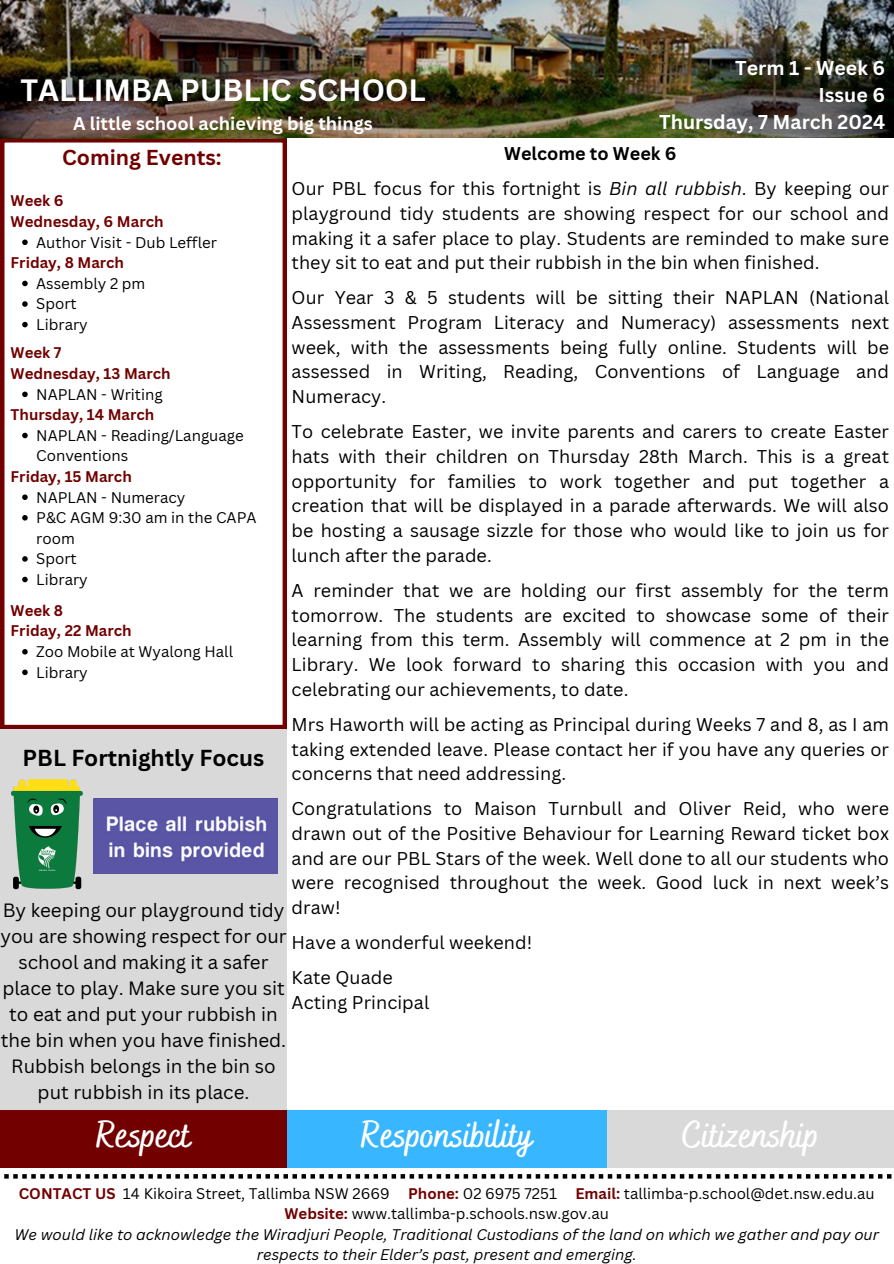
<style>
.page{position:relative;width:894px;height:1264px;background:#fff}
.page>*{position:absolute;margin:0;border:0;box-sizing:border-box;transform-origin:0 0}
.t1{font:700 37.5px "Bakerie Smooth";color:#fff}
.t2{font:700 30px "Canva Sans";color:#fff}
.t3{font:700 22.5px "Canva Sans";color:#000}
.t4{font:700 21px "Canva Sans";color:#720000}
.t5{font:700 19.5px/27px "Canva Sans";color:#fff;text-align:right}
.t6{font:18.75px/25.8px "Canva Sans";color:#000;text-align:center}
.t7{font:18px/24.8px "Canva Sans";letter-spacing:.005em;color:#000;text-align:justify}
.t8{font:700 18px "Canva Sans";color:#fff}
.t9{font:700 18px "Canva Sans";color:#000}
.t10{font:15px/20.5px "Canva Sans";color:#000}
.t11{font:italic 15px/20.2px "Canva Sans";color:#000;text-align:center}
.t12{font:700 15px/20.5px "Canva Sans";color:#720000}
.s1{font-style:italic}
.s2{font-weight:700;color:#720000}
</style>
<div class="page">
<svg style="left:4px;top:1174px;width:888px;height:4px"></svg>
<svg style="left:0;top:138px;width:287px;height:591px"></svg>
<div style="left:0;top:1109px;width:287px;height:58px;background:#720000"></div>
<div style="left:287px;top:1109px;width:320px;height:58px;background:#38b6ff"></div>
<div style="left:607px;top:1109px;width:286px;height:58px;background:#d9d9d9"></div>
<img style="left:0;top:0;width:893px;height:138px">
<div style="left:0;top:729px;width:287px;height:380px;background:#d9d9d9"></div>
<img style="left:94px;top:798px;width:183px;height:75px">
<img style="left:11px;top:779px;width:72px;height:111px">
<svg style="left:22px;top:239px;width:6px;height:6px"></svg>
<svg style="left:22px;top:281px;width:6px;height:5px"></svg>
<svg style="left:22px;top:301px;width:6px;height:6px"></svg>
<svg style="left:22px;top:322px;width:6px;height:5px"></svg>
<svg style="left:22px;top:391px;width:6px;height:6px"></svg>
<svg style="left:22px;top:433px;width:6px;height:5px"></svg>
<svg style="left:22px;top:494px;width:6px;height:6px"></svg>
<svg style="left:22px;top:515px;width:6px;height:5px"></svg>
<svg style="left:22px;top:556px;width:6px;height:5px"></svg>
<svg style="left:22px;top:576px;width:6px;height:6px"></svg>
<svg style="left:22px;top:649px;width:6px;height:5px"></svg>
<svg style="left:22px;top:669px;width:6px;height:6px"></svg>
<h1 class="t2" style="left:20px;top:69px;width:407px">TALLIMBA PUBLIC SCHOOL</h1>
<h1 class="t8" style="left:73px;top:111px;width:301px">A little school achieving big things</h1>
<p class="t5" style="left:659px;top:54px;width:227px">Term 1 - Week 6<br>Issue 6<br>Thursday, 7 March 2024</p>
<h3 class="t9" style="left:504px;top:141px;width:174px">Welcome to Week 6</h3>
<p class="t7" style="left:291px;top:176px;width:598px">Our PBL focus for this fortnight is <span class="s1">Bin all rubbish</span>. By keeping our playground tidy students are showing respect for our school and making it a safer place to play. Students are reminded to make sure they sit to eat and put their rubbish in the bin when finished.</p>
<h2 class="t7" style="left:291px;top:285px;width:598px">Our Year 3 &amp; 5 students will be sitting their NAPLAN (National Assessment Program Literacy and Numeracy) assessments next week, with the assessments being fully online. Students will be assessed in Writing, Reading, Conventions of Language and Numeracy.</h2>
<h5 class="t7" style="left:291px;top:419px;width:598px">To celebrate Easter, we invite parents and carers to create Easter hats with their children on Thursday 28th March. This is a great opportunity for families to work together and put together a creation that will be displayed in a parade afterwards. We will also be hosting a sausage sizzle for those who would like to join us for lunch after the parade.</h5>
<p class="t7" style="left:291px;top:577px;width:598px">A reminder that we are holding our first assembly for the term tomorrow. The students are excited to showcase some of their learning from this term. Assembly will commence at 2 pm in the Library. We look forward to sharing this occasion with you and celebrating our achievements, to date.</p>
<h5 class="t7" style="left:291px;top:711px;width:598px">Mrs Haworth will be acting as Principal during Weeks 7 and 8, as I am taking extended leave. Please contact her if you have any queries or concerns that need addressing.</h5>
<p class="t7" style="left:291px;top:795px;width:598px">Congratulations to Maison Turnbull and Oliver Reid, who were drawn out of the Positive Behaviour for Learning Reward ticket box and are our PBL Stars of the week. Well done to all our students who were recognised throughout the week. Good luck in next week’s draw!</p>
<p class="t7" style="left:291px;top:929px;width:242px">Have a wonderful weekend!</p>
<p class="t7" style="left:291px;top:964px;width:139px">Kate Quade<br>Acting Principal</p>
<p class="t4" style="left:62px;top:143px;width:161px">Coming Events:</p>
<p class="t12" style="left:11px;top:190px;width:154px">Week 6<br>Wednesday, 6 March</p>
<p class="t10" style="left:36px;top:231px;width:182px">Author Visit - Dub Leffler</p>
<p class="t12" style="left:11px;top:252px;width:115px">Friday, 8 March</p>
<h5 class="t10" style="left:36px;top:272px;width:111px">Assembly 2 pm</h5>
<p class="t10" style="left:36px;top:293px;width:42px">Sport</p>
<p class="t10" style="left:36px;top:314px;width:53px">Library</p>
<h3 class="t12" style="left:11px;top:342px;width:161px">Week 7<br>Wednesday, 13 March</h3>
<h4 class="t10" style="left:36px;top:383px;width:128px">NAPLAN - Writing</h4>
<h4 class="t12" style="left:11px;top:404px;width:145px">Thursday, 14 March</h4>
<h4 class="t10" style="left:36px;top:424px;width:209px">NAPLAN - Reading/Language<br>Conventions</h4>
<h4 class="t12" style="left:11px;top:466px;width:123px">Friday, 15 March</h4>
<h4 class="t10" style="left:36px;top:486px;width:150px">NAPLAN - Numeracy</h4>
<h4 class="t10" style="left:36px;top:507px;width:222px">P&amp;C AGM 9:30 am in the CAPA room</h4>
<h4 class="t10" style="left:36px;top:548px;width:42px">Sport</h4>
<h4 class="t10" style="left:36px;top:568px;width:53px">Library</h4>
<h2 class="t12" style="left:11px;top:600px;width:122px">Week 8<br>Friday, 22 March</h2>
<p class="t10" style="left:36px;top:641px;width:198px">Zoo Mobile at Wyalong Hall</p>
<p class="t10" style="left:36px;top:661px;width:53px">Library</p>
<p class="t3" style="left:23px;top:742px;width:243px">PBL Fortnightly Focus</p>
<p class="t6" style="left:0;top:897px;width:288px">By keeping our playground tidy you are showing respect for our school and making it a safer place to play. Make sure you sit to eat and put your rubbish in the bin when you have finished.<br>Rubbish belongs in the bin so put rubbish in its place.</p>
<h4 class="t1" style="left:96px;top:1113px;width:96px">Respect</h4>
<h1 class="t1" style="left:361px;top:1113px;width:173px">Responsibility</h1>
<h1 class="t1" style="left:682px;top:1113px;width:138px">Citizenship</h1>
<h5 class="t10" style="left:19px;top:1182px;width:857px"><span class="s2">CONTACT US</span> 14 Kikoira Street, Tallimba NSW 2669 <span class="s2">Phone:</span> 02 6975 7251 <span class="s2">Email:</span> tallimba-p.school@det.nsw.edu.au</h5>
<p class="t10" style="left:284px;top:1203px;width:326px"><span class="s2">Website:</span> www.tallimba-p.schools.nsw.gov.au</p>
<h5 class="t11" style="left:15px;top:1223px;width:865px">We would like to acknowledge the Wiradjuri People, Traditional Custodians of the land on which we gather and pay our respects to their Elder’s past, present and emerging.</h5>
</div>
